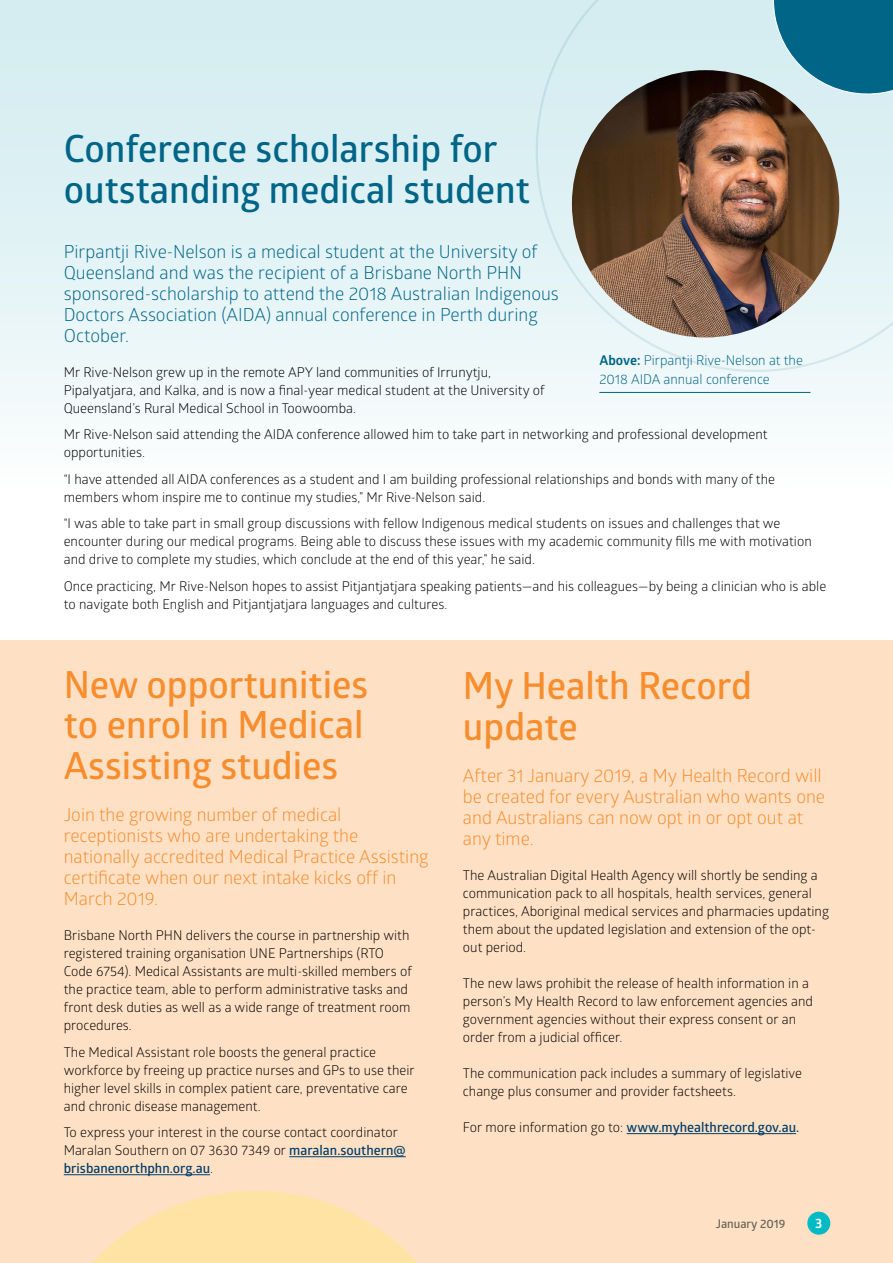
<style>
.page{position:relative;width:893px;height:1263px;background:#fff}
.page>*{position:absolute;margin:0;border:0;box-sizing:border-box;transform-origin:0 0}
.t1{font:600 37.5px/40.5px "Glober";color:#f78d2d;text-align:justify}
.t2{font:600 37.5px/40.5px "Glober";color:#006587}
.t3{font:18px/21px "Glober";color:#f78d2d}
.t4{font:18px/21px "Glober";color:#006587}
.t5{font:13.5px/18px "Glober";color:#000}
.t6{font:13.5px/18.8px "Glober";color:#006587}
.t7{font:600 13.5px "Glober";color:#003e6a}
.t8{font:700 13.5px "Glober";color:#fff}
.t9{font:600 12px "Glober";color:#676357}
.s1{font-weight:700}
.s2{font-weight:600;color:#003e6a}
.s3{font-weight:400;color:#000}
</style>
<div class="page">
<div style="left:0;top:641px;width:893px;height:622px;background:#fee0c4"></div>
<div style="left:0;top:0;width:893px;height:519px;background:linear-gradient(to bottom,#cfeaef,#fdfefe)"></div>
<svg style="left:533px;top:0;width:360px;height:374px;background:#dff0f3"></svg>
<svg style="left:766px;top:0;width:127px;height:102px;background:#3b8aa4"></svg>
<img style="left:572px;top:70px;width:267px;height:267px;border-radius:134px">
<hr style="left:289px;top:1156px;width:117px;height:1px;background:#003e6a">
<hr style="left:64px;top:1174px;width:146px;height:1px;background:#003e6a">
<hr style="left:627px;top:1133px;width:169px;height:1px;background:#003e6a">
<div style="left:807px;top:1212px;width:23px;height:23px;background:#00bbc3;border-radius:50%"></div>
<svg style="left:93px;top:1191px;width:325px;height:72px"></svg>
<hr style="left:599px;top:392px;width:211px;height:1px;background:#006587">
<h1 class="t2" style="left:64px;top:127px;width:468px">Conference scholarship for outstanding medical student</h1>
<p class="t4" style="left:64px;top:240px;width:497px">Pirpantji Rive-Nelson is a medical student at the University of Queensland and was the recipient of a Brisbane North PHN sponsored-scholarship to attend the 2018 Australian Indigenous Doctors Association (AIDA) annual conference in Perth during October.</p>
<p class="t5" style="left:64px;top:362px;width:482px">Mr Rive-Nelson grew up in the remote APY land communities of Irrunytju,<br>Pipalyatjara, and Kalka, and is now a final-year medical student at the University of<br>Queensland’s Rural Medical School in Toowoomba.</p>
<p class="t5" style="left:64px;top:425px;width:705px">Mr Rive-Nelson said attending the AIDA conference allowed him to take part in networking and professional development opportunities.</p>
<p class="t5" style="left:64px;top:469px;width:713px">“I have attended all AIDA conferences as a student and I am building professional relationships and bonds with many of the members whom inspire me to continue my studies,” Mr Rive-Nelson said.</p>
<p class="t5" style="left:64px;top:514px;width:749px">“I was able to take part in small group discussions with fellow Indigenous medical students on issues and challenges that we encounter during our medical programs. Being able to discuss these issues with my academic community fills me with motivation and drive to complete my studies, which conclude at the end of this year,” he said.</p>
<p class="t5" style="left:64px;top:576px;width:764px">Once practicing, Mr Rive-Nelson hopes to assist Pitjantjatjara speaking patients—and his colleagues—by being a clinician who is able to navigate both English and Pitjantjatjara languages and cultures.</p>
<p class="t6" style="left:599px;top:350px;width:205px"><span class="s1">Above:</span> Pirpantji Rive-Nelson at the<br>2018 AIDA annual conference</p>
<h1 class="t1" style="left:64px;top:663px;width:306px">New opportunities to enrol in Medical Assisting studies</h1>
<h2 class="t3" style="left:64px;top:803px;width:366px">Join the growing number of medical receptionists who are undertaking the nationally accredited Medical Practice Assisting certificate when our next intake kicks off in March 2019.</h2>
<p class="t5" style="left:64px;top:926px;width:350px">Brisbane North PHN delivers the course in partnership with registered training organisation UNE Partnerships (RTO Code 6754). Medical Assistants are multi-skilled members of the practice team, able to perform administrative tasks and front desk duties as well as a wide range of treatment room procedures.</p>
<p class="t5" style="left:64px;top:1042px;width:352px">The Medical Assistant role boosts the general practice workforce by freeing up practice nurses and GPs to use their higher level skills in complex patient care, preventative care and chronic disease management.</p>
<p class="t5" style="left:64px;top:1123px;width:343px">To express your interest in the course contact coordinator<br>Maralan Southern on 07 3630 7349 or <span class="s2">maralan.southern@ brisbanenorthphn.org.au</span>.</p>
<h1 class="t1" style="left:463px;top:665px;width:291px">My Health Record update</h1>
<h2 class="t3" style="left:463px;top:764px;width:364px">After 31 January 2019, a My Health Record will be created for every Australian who wants one and Australians can now opt in or opt out at any time.</h2>
<p class="t5" style="left:463px;top:866px;width:368px">The Australian Digital Health Agency will shortly be sending a communication pack to all hospitals, health services, general practices, Aboriginal medical services and pharmacies updating them about the updated legislation and extension of the opt&shy;out period.</p>
<p class="t5" style="left:463px;top:974px;width:352px">The new laws prohibit the release of health information in a person’s My Health Record to law enforcement agencies and government agencies without their express consent or an order from a judicial officer.</p>
<p class="t5" style="left:463px;top:1064px;width:341px">The communication pack includes a summary of legislative change plus consumer and provider factsheets.</p>
<p class="t7" style="left:463px;top:1118px;width:338px"><span class="s3">For more information go to:</span> www.myhealthrecord.gov.au.</p>
<p class="t9" style="left:716px;top:1215px;width:71px">January 2019</p>
<p class="t8" style="left:815px;top:1214px;width:9px">3</p>
</div>
